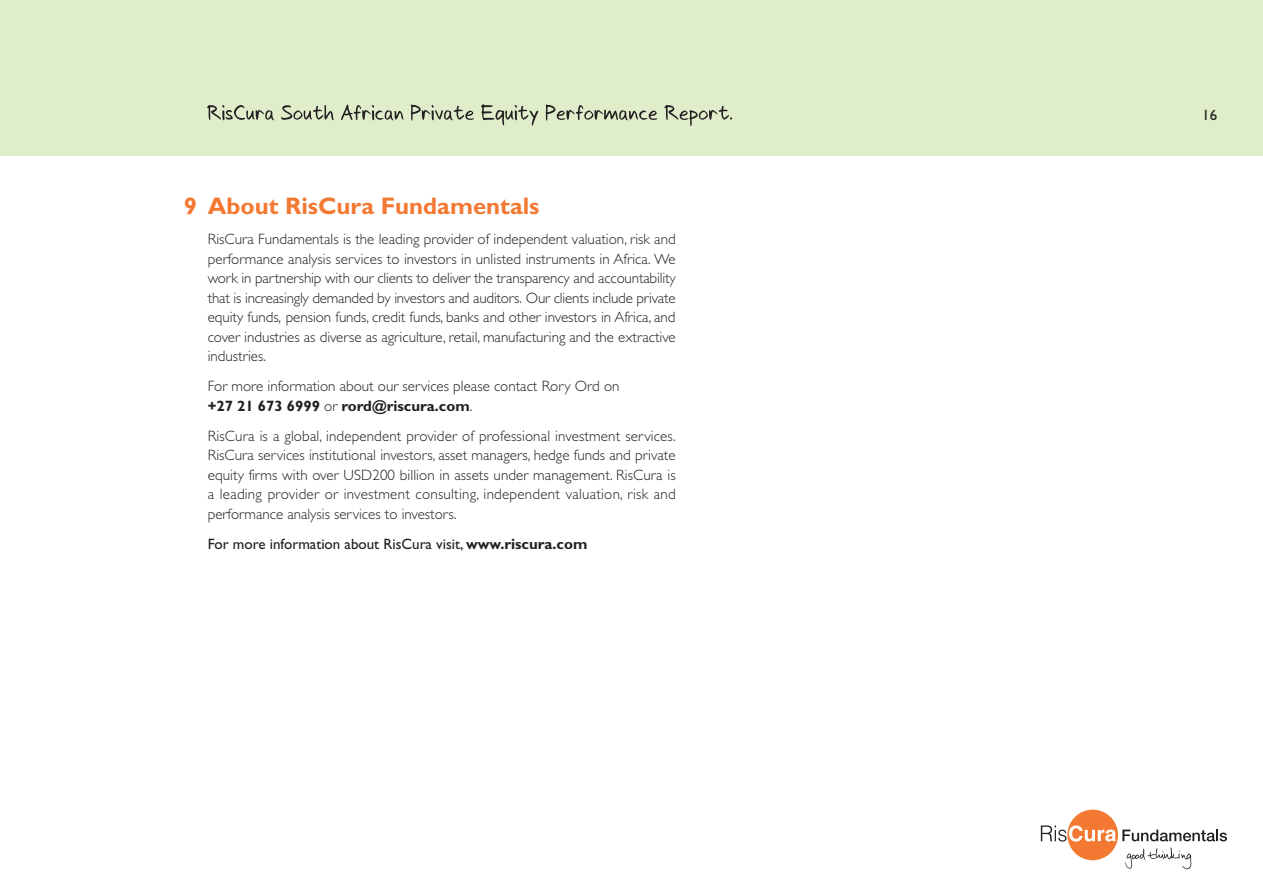
<style>
.page{position:relative;width:1263px;height:893px;background:#fff}
.page>*{position:absolute;margin:0;border:0;box-sizing:border-box;transform-origin:0 0}
.t1{font:700 24px "Gill Sans";color:#f37932}
.t2{font:300 15px/19.5px "Gill Sans";color:#231f20;text-align:justify}
.t3{font:15px "Gill Sans";color:#231f20}
.s1{font-weight:700}
</style>
<div class="page">
<div style="left:0;top:0;width:1263px;height:156px;background:#e0edcb"></div>
<svg style="left:207px;top:105px;width:67px;height:15px"></svg>
<svg style="left:281px;top:105px;width:53px;height:15px"></svg>
<svg style="left:341px;top:105px;width:62px;height:15px"></svg>
<svg style="left:411px;top:104px;width:63px;height:17px"></svg>
<svg style="left:481px;top:104px;width:57px;height:22px"></svg>
<svg style="left:546px;top:104px;width:111px;height:17px"></svg>
<svg style="left:664px;top:105px;width:68px;height:21px"></svg>
<div style="left:1067px;top:810px;width:51px;height:50px;background:#f37932;border-radius:50%"></div>
<svg style="left:1041px;top:825px;width:75px;height:17px"></svg>
<svg style="left:1122px;top:830px;width:105px;height:11px"></svg>
<svg style="left:1125px;top:847px;width:66px;height:22px"></svg>
<h1 class="t1" style="left:184px;top:198px;width:357px">9 About RisCura Fundamentals</h1>
<p class="t2" style="left:208px;top:231px;width:469px">RisCura Fundamentals is the leading provider of independent valuation, risk and performance analysis services to investors in unlisted instruments in Africa. We work in partnership with our clients to deliver the transparency and accountability that is increasingly demanded by investors and auditors. Our clients include private equity funds, pension funds, credit funds, banks and other investors in Africa, and cover industries as diverse as agriculture, retail, manufacturing and the extractive industries.</p>
<p class="t2" style="left:208px;top:378px;width:413px">For more information about our services please contact Rory Ord on <span class="s1">+27 21 673 6999</span> or <span class="s1">rord@riscura.com</span>.</p>
<p class="t2" style="left:208px;top:428px;width:469px">RisCura is a global, independent provider of professional investment services.<br>RisCura services institutional investors, asset managers, hedge funds and private equity firms with over USD200 billion in assets under management. RisCura is a leading provider or investment consulting, independent valuation, risk and performance analysis services to investors.</p>
<p class="t3" style="left:208px;top:539px;width:381px">For more information about RisCura visit, <span class="s1">www.riscura.com</span></p>
<p class="t3" style="left:1202px;top:109px;width:16px">16</p>
</div>
